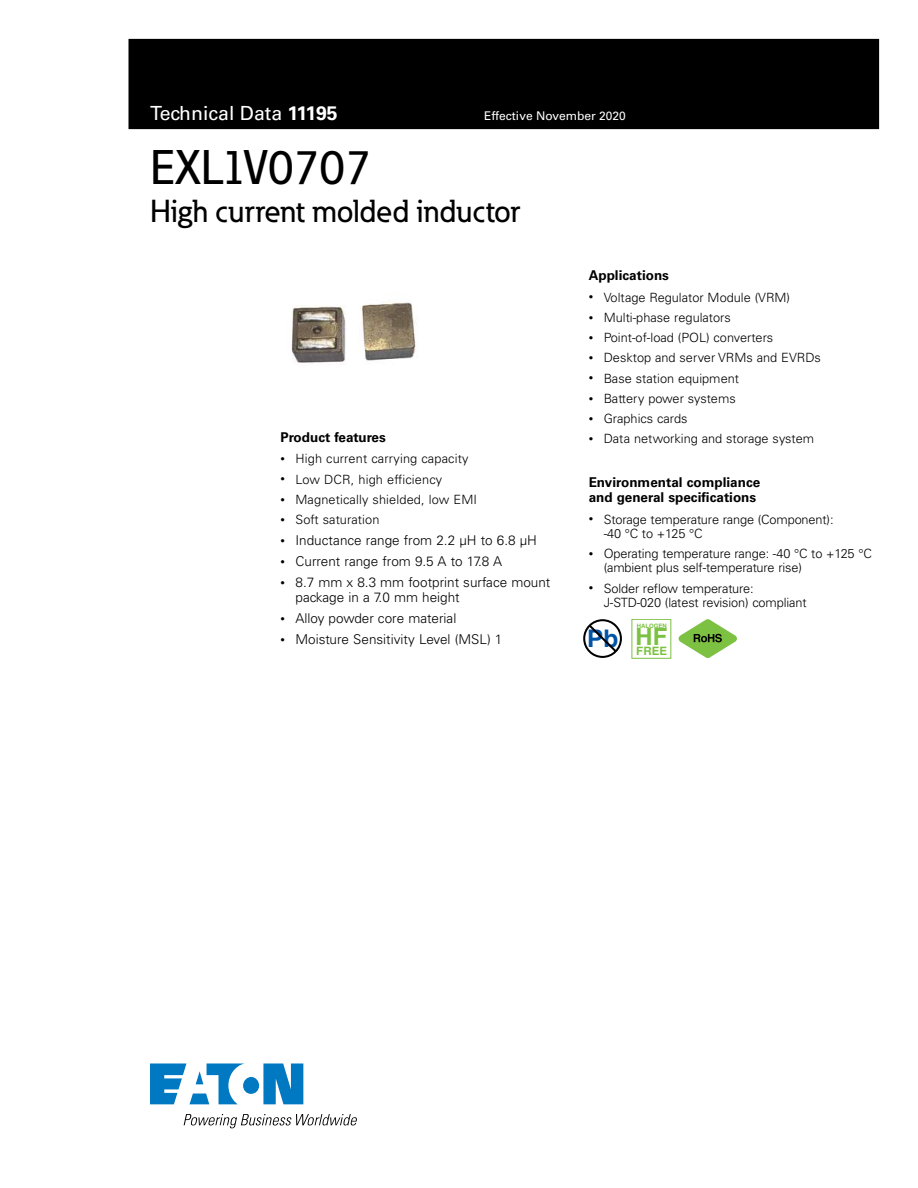
<style>
.page{position:relative;width:918px;height:1188px;background:#fff}
.page>*{position:absolute;margin:0;border:0;box-sizing:border-box;transform-origin:0 0}
.t1{font:500 48px "Eaton";letter-spacing:-.01em;color:#000}
.t2{font:500 31.5px "Eaton";color:#000}
.t3{font:700 24.3px "Helvetica";color:#0054a6}
.t4{font:700 23.7px "Helvetica";color:#7cc142}
.t5{font:19.5px "Univers LT Std";color:#fff}
.t6{font:300 13.5px/15px "Univers LT Std";color:#000}
.t7{font:700 13.5px/15px "Univers LT Std";color:#000}
.t8{font:300 12.75px "Univers";color:#000}
.t9{font:300 12.75px/14.2px "Univers LT Std";letter-spacing:-.01em;color:#000}
.t10{font:300 12.75px "Univers LT Std";letter-spacing:.01em;color:#000}
.t11{font:12px "Univers LT Std";color:#fff}
.t12{font:700 11.55px "Helvetica";color:#7cc142}
.t13{font:700 6px "Helvetica";color:#7cc142}
.s1{font-weight:700}
.s2{font-family:"Univers";font-size:9px}
.s3{font-size:9px}
</style>
<div class="page">
<div style="left:129px;top:39px;width:750px;height:90px;background:#000"></div>
<svg style="left:150px;top:1063px;width:153px;height:41px"></svg>
<svg style="left:184px;top:1114px;width:173px;height:14px"></svg>
<svg style="left:583px;top:619px;width:39px;height:39px"></svg>
<svg style="left:679px;top:619px;width:58px;height:39px"></svg>
<img style="left:291px;top:302px;width:127px;height:61px">
<h3 class="t5" style="left:150px;top:106px;width:189px">Technical Data <span class="s1">11195</span></h3>
<p class="t11" style="left:484px;top:109px;width:143px">Effective November 2020</p>
<h1 class="t1" style="left:150px;top:150px;width:223px">EXL1V0707</h1>
<h2 class="t2" style="left:150px;top:199px;width:372px">High current molded inductor</h2>
<p class="t7" style="left:280px;top:430px;width:107px">Product features</p>
<p class="t10" style="left:280px;top:454px;width:190px"><span class="s2">•</span> High current carrying capacity</p>
<p class="t10" style="left:280px;top:474px;width:163px"><span class="s2">•</span> Low DCR, high efficiency</p>
<p class="t10" style="left:280px;top:494px;width:198px"><span class="s2">•</span> Magnetically shielded, low EMI</p>
<p class="t10" style="left:280px;top:515px;width:101px"><span class="s2">•</span> Soft saturation</p>
<p class="t6" style="left:280px;top:534px;width:258px"><span class="s2">•</span> Inductance range from 2.2 μH to 6.8 μH</p>
<p class="t6" style="left:280px;top:555px;width:223px"><span class="s2">•</span> Current range from 9.5 A to 17.8 A</p>
<p class="t6" style="left:296px;top:576px;width:256px;text-indent:-15px"><span class="s2">•</span> 8.7 mm x 8.3 mm footprint surface mount package in a 7.0 mm height</p>
<p class="t6" style="left:280px;top:612px;width:177px"><span class="s2">•</span> Alloy powder core material</p>
<p class="t6" style="left:280px;top:633px;width:223px"><span class="s2">•</span> Moisture Sensitivity Level (MSL) 1</p>
<p class="t7" style="left:589px;top:269px;width:82px">Applications</p>
<p class="t8" style="left:589px;top:292px;width:203px"><span class="s3">•</span> Voltage Regulator Module (VRM)</p>
<p class="t8" style="left:589px;top:312px;width:144px"><span class="s3">•</span> Multi-phase regulators</p>
<p class="t8" style="left:589px;top:333px;width:186px"><span class="s3">•</span> Point-of-load (POL) converters</p>
<p class="t8" style="left:589px;top:353px;width:234px"><span class="s3">•</span> Desktop and server VRMs and EVRDs</p>
<p class="t8" style="left:589px;top:373px;width:152px"><span class="s3">•</span> Base station equipment</p>
<p class="t8" style="left:589px;top:393px;width:149px"><span class="s3">•</span> Battery power systems</p>
<p class="t8" style="left:589px;top:414px;width:100px"><span class="s3">•</span> Graphics cards</p>
<p class="t8" style="left:589px;top:434px;width:227px"><span class="s3">•</span> Data networking and storage system</p>
<p class="t7" style="left:589px;top:476px;width:173px">Environmental compliance and general specifications</p>
<p class="t9" style="left:604px;top:513px;width:231px;text-indent:-15px"><span class="s2">•</span> Storage temperature range (Component): -40 °C to +125 °C</p>
<p class="t9" style="left:604px;top:547px;width:270px;text-indent:-15px"><span class="s2">•</span> Operating temperature range: -40 °C to +125 °C (ambient plus self-temperature rise)</p>
<p class="t9" style="left:604px;top:582px;width:204px;text-indent:-15px"><span class="s2">•</span> Solder reflow temperature:<br>J-STD-020 (latest revision) compliant</p>
<h3 class="t3" style="left:587px;top:624px;width:33px">Pb</h3>
<p class="t13" style="left:637px;top:622px;width:32px">HALOGEN</p>
<h3 class="t4" style="left:636px;top:623px;width:33px">HF</h3>
<p class="t12" style="left:636px;top:644px;width:32px">FREE</p>
</div>
